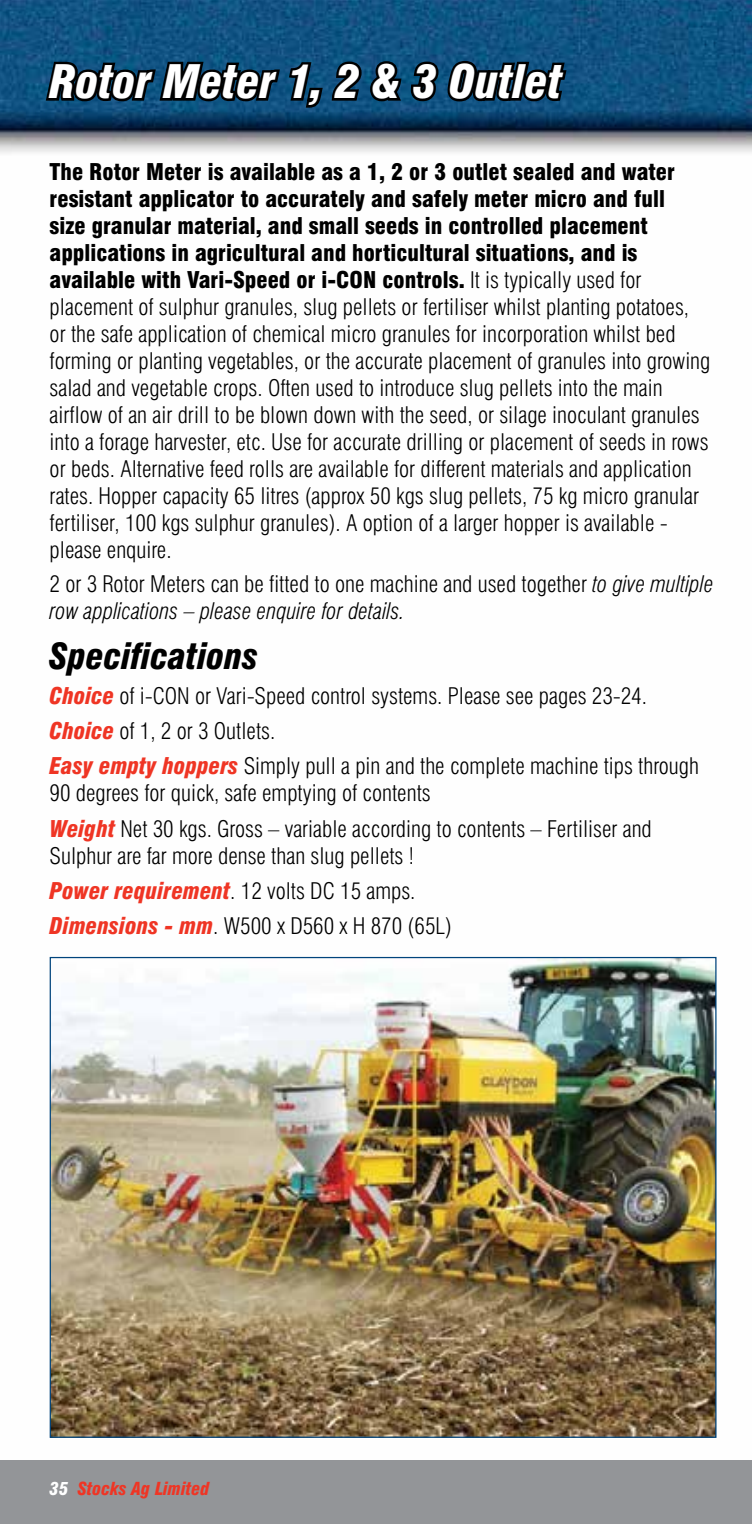
<style>
.page{position:relative;width:752px;height:1524px;background:#fff}
.page>*{position:absolute;margin:0;border:0;box-sizing:border-box;transform-origin:0 0}
.t1{font:italic 900 condensed 45px "Swiss 721 BT";color:#fff}
.t2{font:italic 900 condensed 35px "Swiss 721 BT";color:#000}
.t3{font:300 condensed 22.5px/27px "Swiss 721 BT";color:#000}
.t4{font:italic 300 condensed 22.5px/27px "Swiss 721 BT";color:#000}
.t5{font:italic 900 condensed 17.5px "Swiss 721 BT";color:#ef3524}
.s1{font-weight:900}
.s2{font-style:normal}
.s3{font-weight:900;font-style:italic;color:#ef3524}
.s4{color:#fff}
</style>
<div class="page">
<img style="left:0;top:0;width:751px;height:1438px">
<div style="left:0;top:1460px;width:751px;height:64px;background:#939598"></div>
<svg style="left:43px;top:57px;width:526px;height:68px;background:#08314e"></svg>
<img style="left:52px;top:959px;width:662px;height:477px">
<h1 class="t1" style="left:50px;top:63px;width:514px">Rotor Meter 1, 2 &amp; 3 Outlet</h1>
<p class="t3" style="left:50px;top:160px;width:662px"><span class="s1">The Rotor Meter is available as a 1, 2 or 3 outlet sealed and water resistant applicator to accurately and safely meter micro and full<br>size granular material, and small seeds in controlled placement applications in agricultural and horticultural situations, and is available with Vari-Speed or i-CON controls.</span> It is typically used for placement of sulphur granules, slug pellets or fertiliser whilst planting potatoes, or the safe application of chemical micro granules for incorporation whilst bed forming or planting vegetables, or the accurate placement of granules into growing salad and vegetable crops. Often used to introduce slug pellets into the main airflow of an air drill to be blown down with the seed, or silage inoculant granules into a forage harvester, etc. Use for accurate drilling or placement of seeds in rows or beds. Alternative feed rolls are available for different materials and application rates. Hopper capacity 65 litres (approx 50 kgs slug pellets, 75 kg micro granular fertiliser, 100 kgs sulphur granules). A option of a larger hopper is available - please enquire.</p>
<p class="t4" style="left:50px;top:573px;width:665px"><span class="s2">2 or 3 Rotor Meters can be fitted to one machine and used together</span> to give multiple row applications – please enquire for details.</p>
<h2 class="t2" style="left:50px;top:642px;width:210px">Specifications</h2>
<p class="t3" style="left:50px;top:680px;width:650px;line-height:35px"><span class="s3">Choice</span> of i-CON or Vari-Speed control systems. Please see pages 23-24.<br><span class="s3">Choice</span> of 1, 2 or 3 Outlets.<br><span class="s3">Easy empty hoppers</span> Simply pull a pin and the complete machine tips through</p>
<p class="t3" style="left:50px;top:777px;width:603px;line-height:35px">90 degrees for quick, safe emptying of contents<br><span class="s3">Weight</span> Net 30 kgs. Gross – variable according to contents – Fertiliser and</p>
<p class="t3" style="left:50px;top:839px;width:403px;line-height:35px">Sulphur are far more dense than slug pellets !<br><span class="s3">Power requirement</span>. 12 volts DC 15 amps.<br><span class="s3">Dimensions - mm</span>. W500 x D560 x H 870 (65L)</p>
<p class="t5" style="left:50px;top:1481px;width:161px"><span class="s4">35</span> Stocks Ag Limited</p>
</div>
